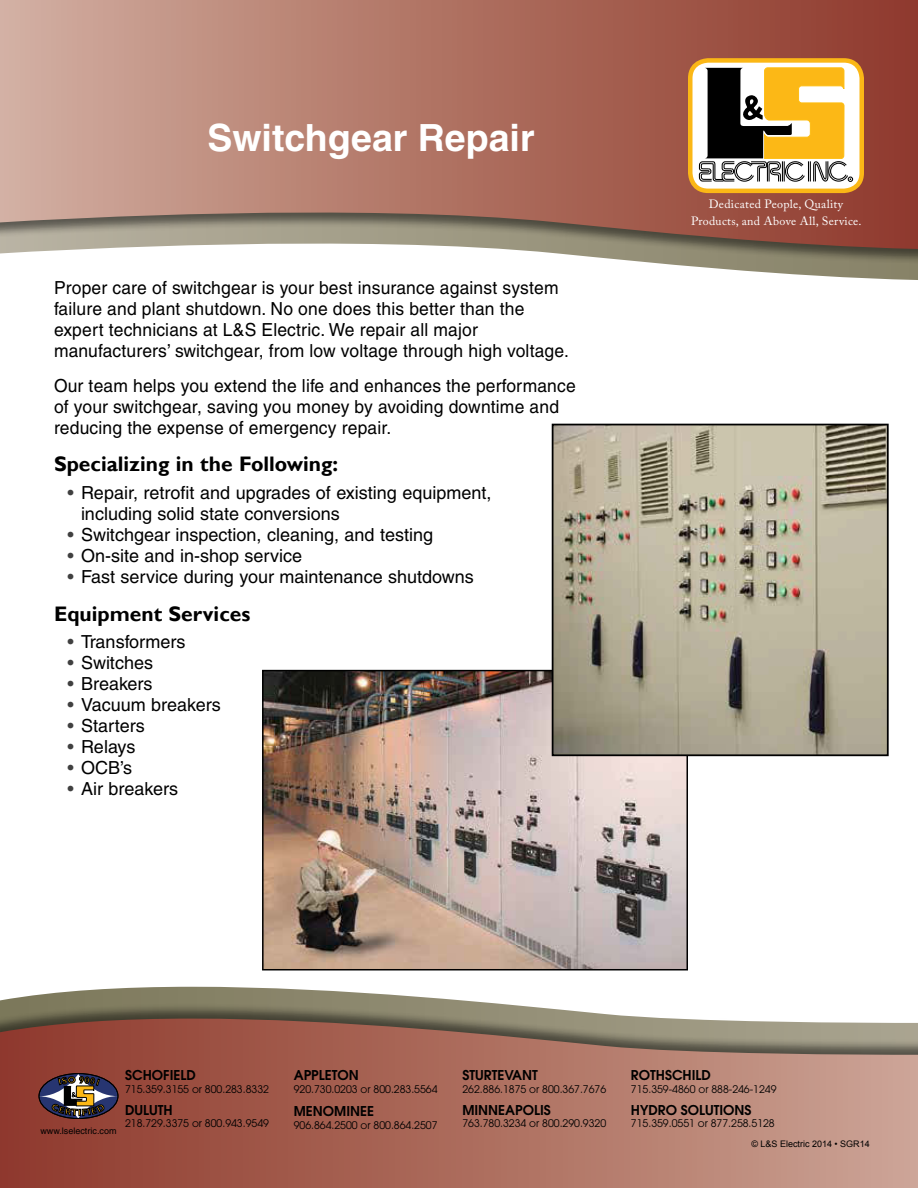
<style>
.page{position:relative;width:918px;height:1188px;background:#fff}
.page>*{position:absolute;margin:0;border:0;box-sizing:border-box;transform-origin:0 0}
.t1{font:700 37.5px "Helvetica";color:#fff}
.t2{font:700 21px "Gill Sans";color:#000}
.t3{font:18px/21px "Helvetica";letter-spacing:.01em;color:#000}
.t4{font:600 13.5px "Avant Garde";color:#000}
.t5{font:12px/16.5px "Adobe Caslon Pro";letter-spacing:.025em;color:#fff;text-align:center}
.t6{font:10.5px "Avant Garde";color:#000}
.t7{font:9px "Arial";color:#000}
.t8{font:9px "Helvetica";color:#000}
.s1{color:#404040}
</style>
<div class="page">
<svg style="left:0;top:987px;width:491px;height:16px"></svg>
<div style="left:0;top:1003px;width:918px;height:185px;background:#000;opacity:.5"></div>
<svg style="left:0;top:1019px;width:918px;height:169px;background:#a76d5e"></svg>
<svg style="left:677px;top:265px;width:241px;height:15px"></svg>
<div style="left:0;top:0;width:918px;height:265px;background:#000;opacity:.5"></div>
<svg style="left:0;top:0;width:918px;height:249px;background:#ae786a"></svg>
<div style="left:690px;top:60px;width:172px;height:131px;background:#fff;border-radius:18px"></div>
<svg style="left:698px;top:67px;width:155px;height:115px"></svg>
<div style="left:688px;top:58px;width:176px;height:135px;border:4px solid #fbb716;border-radius:18px"></div>
<svg style="left:39px;top:1074px;width:79px;height:45px;background:#615053"></svg>
<div style="left:39px;top:1073px;width:79px;height:46px;border:1px solid #010101;border-radius:50%"></div>
<img style="left:265px;top:673px;width:420px;height:294px">
<div style="left:262px;top:670px;width:426px;height:300px;border:2px solid #000"></div>
<img style="left:555px;top:427px;width:331px;height:326px">
<div style="left:552px;top:424px;width:337px;height:332px;border:2px solid #000"></div>
<h1 class="t1" style="left:207px;top:114px;width:329px">Switchgear Repair</h1>
<p class="t3" style="left:54px;top:277px;width:516px">Proper care of switchgear is your best insurance against system failure and plant shutdown. No one does this better than the expert technicians at L&amp;S Electric. We repair all major manufacturers’ switchgear, from low voltage through high voltage.</p>
<p class="t3" style="left:54px;top:375px;width:523px">Our team helps you extend the life and enhances the performance of your switchgear, saving you money by avoiding downtime and reducing the expense of emergency repair.</p>
<p class="t2" style="left:54px;top:452px;width:286px">Specializing in the Following:</p>
<p class="t3" style="left:81px;top:482px;width:412px;text-indent:-14px"><span class="s1">•</span> Repair, retrofit and upgrades of existing equipment, including solid state conversions</p>
<p class="t3" style="left:68px;top:524px;width:367px"><span class="s1">•</span> Switchgear inspection, cleaning, and testing</p>
<p class="t3" style="left:68px;top:545px;width:236px"><span class="s1">•</span> On-site and in-shop service</p>
<p class="t3" style="left:68px;top:566px;width:408px"><span class="s1">•</span> Fast service during your maintenance shutdowns</p>
<p class="t2" style="left:54px;top:601px;width:198px">Equipment Services</p>
<p class="t3" style="left:68px;top:631px;width:120px"><span class="s1">•</span> Transformers</p>
<p class="t3" style="left:68px;top:652px;width:87px"><span class="s1">•</span> Switches</p>
<p class="t3" style="left:68px;top:673px;width:87px"><span class="s1">•</span> Breakers</p>
<p class="t3" style="left:68px;top:694px;width:155px"><span class="s1">•</span> Vacuum breakers</p>
<p class="t3" style="left:68px;top:715px;width:79px"><span class="s1">•</span> Starters</p>
<p class="t3" style="left:68px;top:736px;width:69px"><span class="s1">•</span> Relays</p>
<p class="t3" style="left:68px;top:757px;width:66px"><span class="s1">•</span> OCB’s</p>
<p class="t3" style="left:68px;top:778px;width:112px"><span class="s1">•</span> Air breakers</p>
<p class="t5" style="left:691px;top:196px;width:172px">Dedicated People, Quality<br>Products, and Above All, Service.</p>
<p class="t8" style="left:40px;top:1126px;width:78px">www.lselectric.com</p>
<p class="t4" style="left:125px;top:1067px;width:72px">SCHOFIELD</p>
<p class="t6" style="left:125px;top:1083px;width:145px">715.359.3155 or 800.283.8332</p>
<p class="t4" style="left:125px;top:1101px;width:49px">DULUTH</p>
<p class="t6" style="left:125px;top:1117px;width:145px">218.729.3375 or 800.943.9549</p>
<p class="t4" style="left:294px;top:1067px;width:67px">APPLETON</p>
<p class="t6" style="left:294px;top:1083px;width:145px">920.730.0203 or 800.283.5564</p>
<p class="t4" style="left:294px;top:1102px;width:82px">MENOMINEE</p>
<p class="t6" style="left:294px;top:1118px;width:145px">906.864.2500 or 800.864.2507</p>
<p class="t4" style="left:462px;top:1067px;width:77px">STURTEVANT</p>
<p class="t6" style="left:462px;top:1083px;width:145px">262.886.1875 or 800.367.7676</p>
<p class="t4" style="left:462px;top:1101px;width:90px">MINNEAPOLIS</p>
<p class="t6" style="left:462px;top:1117px;width:145px">763.780.3234 or 800.290.9320</p>
<p class="t4" style="left:631px;top:1067px;width:81px">ROTHSCHILD</p>
<p class="t6" style="left:631px;top:1083px;width:147px">715.359-4860 or 888-246-1249</p>
<p class="t4" style="left:631px;top:1101px;width:122px">HYDRO SOLUTIONS</p>
<p class="t6" style="left:631px;top:1117px;width:145px">715.359.0551 or 877.258.5128</p>
<p class="t7" style="left:751px;top:1138px;width:120px">© L&amp;S Electric 2014 • SGR14</p>
</div>
